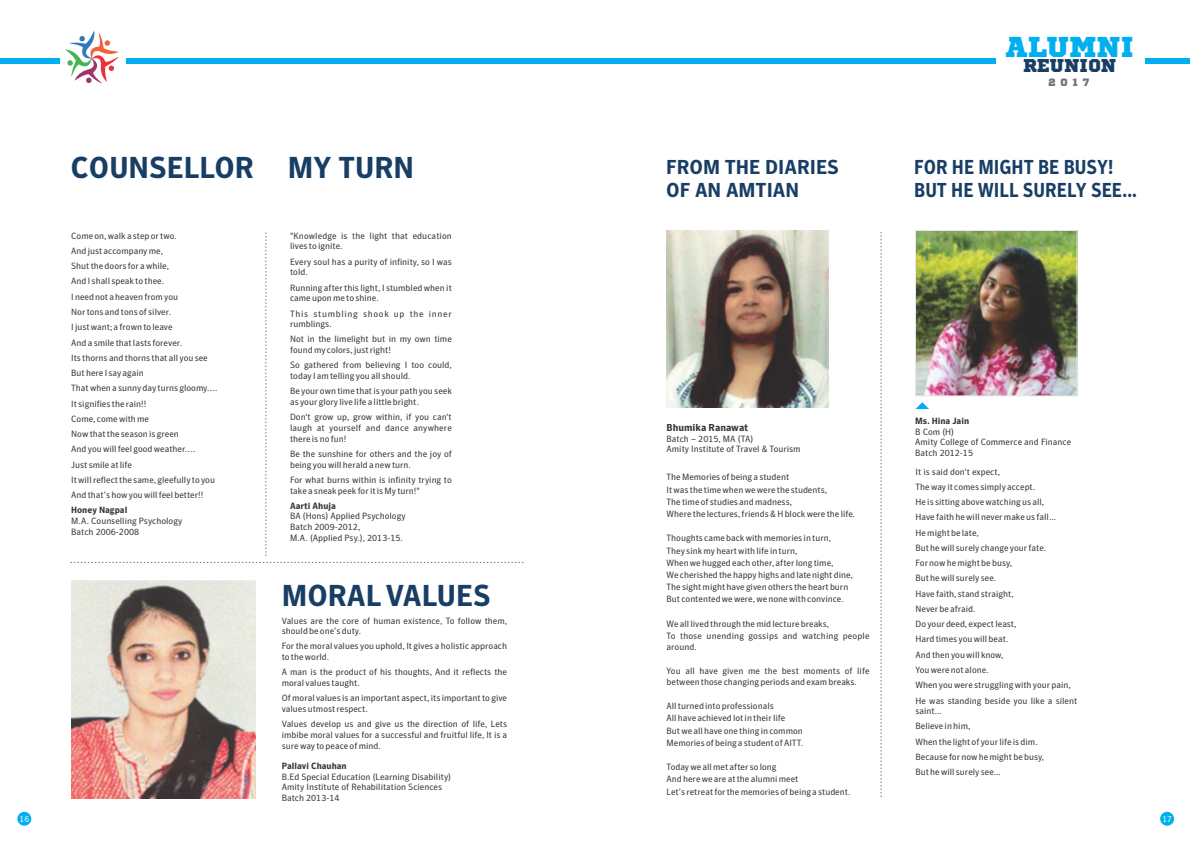
<style>
.page{position:relative;width:1190px;height:845px;background:#fff}
.page>*{position:absolute;margin:0;border:0;box-sizing:border-box;transform-origin:0 0}
.t1{font:700 30px "Symantec Sans";color:#183e65}
.t2{font:28.7px "Sports World";color:#00afef}
.t3{font:700 20px/23.7px "Symantec Sans";color:#183e65;scale:.91 1}
.t4{font:700 20px/23.7px "Symantec Sans";color:#183e65}
.t5{font:18.5px "Sports World";color:#183e65}
.t6{font:10.7px "Sports World";color:#727376}
.t7{font:700 10px "Symantec Sans";color:#373435}
.t8{font:9px/15.3px "Symantec Sans";color:#373435}
.t9{font:700 9px "Symantec Sans";color:#373435}
.t10{font:9px/10.7px "Symantec Sans";letter-spacing:.075em;color:#373435}
.t11{font:8.5px "Symantec Sans";color:#fefefe}
</style>
<div class="page">
<img style="left:667px;top:230px;width:161px;height:177px">
<svg style="left:915px;top:402px;width:14px;height:7px"></svg>
<svg style="left:65px;top:30px;width:54px;height:54px"></svg>
<div style="left:17px;top:812px;width:14px;height:13px;background:#00afef;border-radius:50%"></div>
<div style="left:1160px;top:812px;width:14px;height:13px;background:#00afef;border-radius:50%"></div>
<div style="left:1145px;top:58px;width:45px;height:6px;background:#00afef"></div>
<div style="left:0;top:58px;width:60px;height:6px;background:#00afef"></div>
<div style="left:596px;top:58px;width:399px;height:6px;background:#00afef"></div>
<div style="left:126px;top:58px;width:470px;height:6px;background:#00afef"></div>
<img style="left:917px;top:232px;width:158px;height:162px">
<div style="left:915px;top:230px;width:162px;height:166px;border:1px solid #e6e7e8"></div>
<svg style="left:881px;top:232px;width:1px;height:565px"></svg>
<svg style="left:266px;top:232px;width:1px;height:324px"></svg>
<svg style="left:70px;top:562px;width:454px;height:1px"></svg>
<img style="left:71px;top:580px;width:185px;height:218px">
<h1 class="t1" style="left:71px;top:157px;width:345px">COUNSELLOR MY TURN</h1>
<p class="t8" style="left:71px;top:229px;width:148px">Come on, walk a step or two.<br>And just accompany me,<br>Shut the doors for a while,<br>And I shall speak to thee.<br>I need not a heaven from you<br>Nor tons and tons of silver.<br>I just want; a frown to leave<br>And a smile that lasts forever.<br>Its thorns and thorns that all you see<br>But here I say again<br>That when a sunny day turns gloomy….<br>It signifies the rain!!<br>Come, come with me<br>Now that the season is green<br>And you will feel good weather….<br>Just smile at life<br>It will reflect the same, gleefully to you<br>And that’s how you will feel better!!</p>
<p class="t9" style="left:71px;top:507px;width:58px">Honey Nagpal</p>
<p class="t8" style="left:71px;top:516px;width:113px;line-height:10.7px">M.A. Counselling Psychology<br>Batch 2006-2008</p>
<p class="t8" style="left:290px;top:231px;width:163px;line-height:10.7px">"Knowledge is the light that education lives to ignite.</p>
<p class="t8" style="left:290px;top:257px;width:163px;line-height:10.7px">Every soul has a purity of infinity, so I was told.</p>
<p class="t8" style="left:290px;top:283px;width:163px;line-height:10.7px">Running after this light, I stumbled when it came upon me to shine.</p>
<p class="t10" style="left:290px;top:309px;width:163px">This stumbling shook up the inner rumblings.</p>
<p class="t8" style="left:290px;top:335px;width:163px;line-height:10.7px">Not in the limelight but in my own time found my colors, just right!</p>
<p class="t8" style="left:290px;top:361px;width:163px;line-height:10.7px">So gathered from believing I too could, today I am telling you all should.</p>
<p class="t8" style="left:290px;top:386px;width:163px;line-height:10.7px">Be your own time that is your path you seek as your glory live life a little bright.</p>
<p class="t8" style="left:290px;top:412px;width:163px;line-height:10.7px;text-align:justify">Don't grow up, grow within, if you can't laugh at yourself and dance anywhere there is no fun!</p>
<p class="t8" style="left:290px;top:449px;width:163px;line-height:10.7px">Be the sunshine for others and the joy of being you will herald a new turn.</p>
<p class="t8" style="left:290px;top:475px;width:163px;line-height:10.7px">For what burns within is infinity trying to take a sneak peek for it is My turn!"</p>
<p class="t9" style="left:290px;top:502px;width:47px">Aarti Ahuja</p>
<p class="t8" style="left:290px;top:512px;width:117px;line-height:10.7px">BA (Hons) Applied Psychology<br>Batch 2009-2012,<br>M.A. (Applied Psy.), 2013-15.</p>
<h1 class="t1" style="left:282px;top:584px;width:210px">MORAL VALUES</h1>
<p class="t8" style="left:282px;top:616px;width:227px;line-height:10.7px">Values are the core of human existence, To follow them, should be one’s duty.</p>
<p class="t8" style="left:282px;top:642px;width:227px;line-height:10.7px">For the moral values you uphold, It gives a holistic approach to the world.</p>
<p class="t8" style="left:282px;top:667px;width:227px;line-height:10.7px">A man is the product of his thoughts, And it reflects the moral values taught.</p>
<p class="t8" style="left:282px;top:693px;width:227px;line-height:10.7px">Of moral values is an important aspect, its important to give values utmost respect.</p>
<p class="t8" style="left:282px;top:719px;width:227px;line-height:10.7px;text-align:justify">Values develop us and give us the direction of life, Lets imbibe moral values for a successful and fruitful life, It is a sure way to peace of mind.</p>
<p class="t9" style="left:282px;top:762px;width:66px">Pallavi Chauhan</p>
<p class="t8" style="left:282px;top:772px;width:171px;line-height:10.7px">B.Ed Special Education (Learning Disability)<br>Amity Institute of Rehabilitation Sciences<br>Batch 2013-14</p>
<h3 class="t4" style="left:666px;top:156px;width:174px">FROM THE DIARIES<br>OF AN AMTIAN</h3>
<h2 class="t2" style="left:1005px;top:34px;width:130px">ALUMNI</h2>
<h3 class="t5" style="left:1023px;top:57px;width:95px">REUNION</h3>
<p class="t6" style="left:1048px;top:77px;width:42px">2017</p>
<h3 class="t3" style="left:914px;top:156px;width:246px">FOR HE MIGHT BE BUSY!<br>BUT HE WILL SURELY SEE...</h3>
<p class="t7" style="left:667px;top:424px;width:83px">Bhumika Ranawat</p>
<p class="t8" style="left:667px;top:434px;width:136px;line-height:10.2px">Batch – 2015, MA (TA)<br>Amity Institute of Travel &amp; Tourism</p>
<p class="t8" style="left:667px;top:472px;width:190px;line-height:12.2px">The Memories of being a student<br>It was the time when we were the students,<br>The time of studies and madness,<br>Where the lectures, friends &amp; H block were the life.</p>
<p class="t8" style="left:667px;top:533px;width:188px;line-height:12.2px">Thoughts came back with memories in turn,<br>They sink my heart with life in turn,<br>When we hugged each other, after long time,<br>We cherished the happy highs and late night dine, The sight might have given others the heart burn But contented we were, we none with convince.</p>
<p class="t8" style="left:667px;top:618px;width:205px;line-height:12.2px">We all lived through the mid lecture breaks,<br>To those unending gossips and watching people</p>
<p class="t8" style="left:667px;top:639px;width:32px">around.</p>
<p class="t8" style="left:667px;top:666px;width:205px;line-height:10.7px">You all have given me the best moments of life between those changing periods and exam breaks.</p>
<p class="t8" style="left:667px;top:700px;width:138px;line-height:12.2px">All turned into professionals<br>All have achieved lot in their life<br>But we all have one thing in common Memories of being a student of AITT.</p>
<p class="t8" style="left:666px;top:761px;width:185px;line-height:12.2px">Today we all met after so long<br>And here we are at the alumni meet<br>Let’s retreat for the memories of being a student.</p>
<p class="t9" style="left:915px;top:418px;width:55px">Ms. Hina Jain</p>
<p class="t8" style="left:915px;top:427px;width:157px;line-height:10.7px">B Com (H)<br>Amity College of Commerce and Finance<br>Batch 2012-15</p>
<p class="t8" style="left:915px;top:464px;width:163px">It is said don't expect,<br>The way it comes simply accept.<br>He is sitting above watching us all,<br>Have faith he will never make us fall...<br>He might be late,<br>But he will surely change your fate.<br>For now he might be busy,<br>But he will surely see.<br>Have faith, stand straight,<br>Never be afraid.<br>Do your deed, expect least,<br>Hard times you will beat.<br>And then you will know,<br>You were not alone.<br>When you were struggling with your pain,<br>He was standing beside you like a silent</p>
<p class="t8" style="left:915px;top:704px;width:130px">saint...<br>Believe in him,<br>When the light of your life is dim.<br>Because for now he might be busy,<br>But he will surely see...</p>
<p class="t11" style="left:20px;top:815px;width:11px">16</p>
<p class="t11" style="left:1162px;top:815px;width:11px">17</p>
</div>
